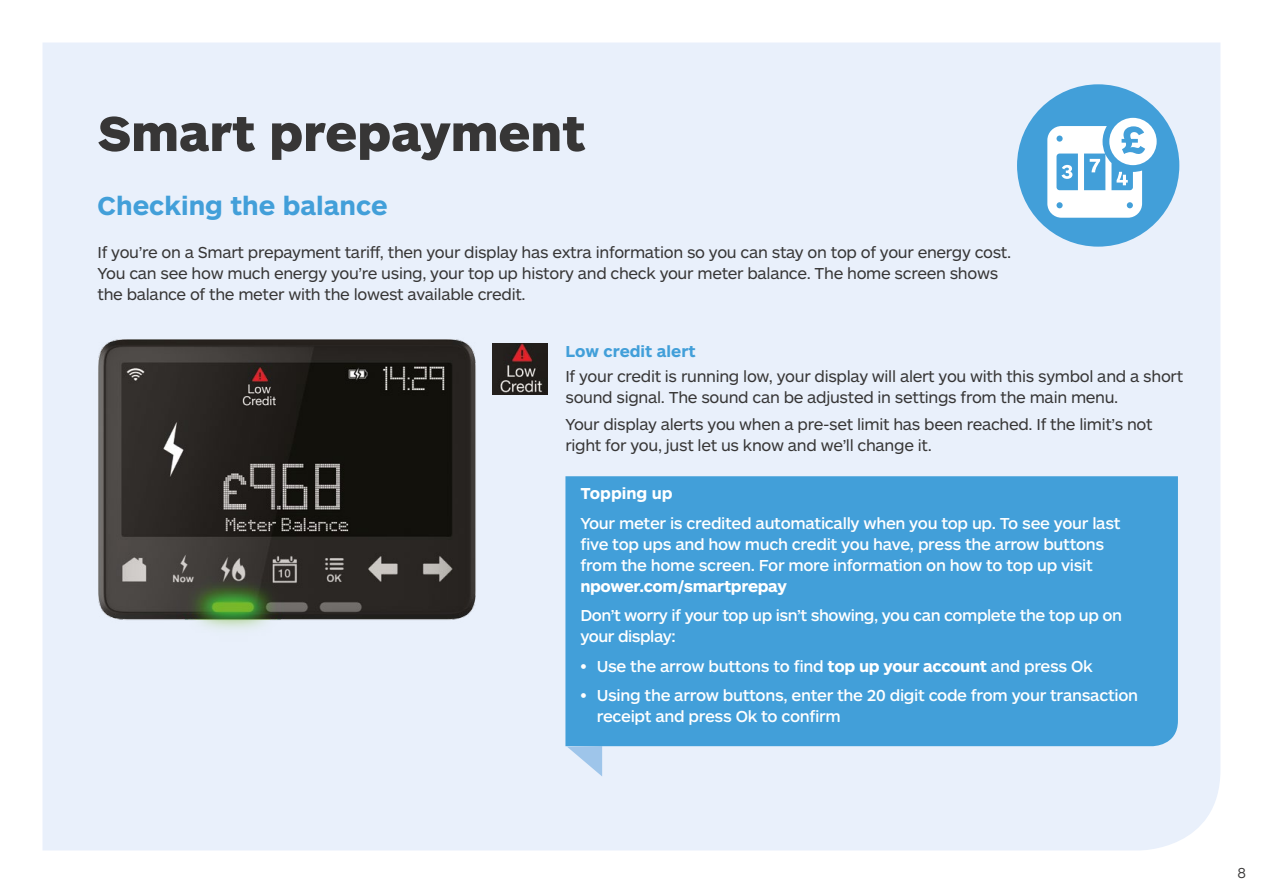
<style>
.page{position:relative;width:1263px;height:893px;background:#fff}
.page>*{position:absolute;margin:0;border:0;box-sizing:border-box;transform-origin:0 0}
.t1{font:900 51px "ARS Maquette Pro";color:#373636}
.t2{font:700 27px "ARS Maquette Pro";color:#429fd9}
.t3{font:16.5px/21px "ARS Maquette Pro";letter-spacing:-.02em;color:#373636}
.t4{font:500 16.5px/21px "ARS Maquette Pro";letter-spacing:-.02em;color:#fff}
.t5{font:700 16.5px "ARS Maquette Pro";letter-spacing:-.02em;color:#fff}
.t6{font:700 16.5px "ARS Maquette Pro";color:#429fd9}
.t7{font:700 16.5px "ARS Maquette Pro";color:#fff}
.t8{font:300 15px "ARS Maquette Pro";color:#373636}
.s1{font-weight:700}
</style>
<div class="page">
<div style="left:43px;top:43px;width:1177px;height:807px;background:#e9f0fb"></div>
<img style="left:80px;top:324px;width:413px;height:321px">
<img style="left:493px;top:343px;width:55px;height:51px">
<svg style="left:567px;top:746px;width:35px;height:30px"></svg>
<div style="left:565px;top:476px;width:613px;height:270px;background:#429fd9"></div>
<svg style="left:1017px;top:84px;width:162px;height:163px"></svg>
<h1 class="t1" style="left:98px;top:100px;width:489px">Smart prepayment</h1>
<h2 class="t2" style="left:98px;top:188px;width:292px">Checking the balance</h2>
<p class="t3" style="left:98px;top:241px;width:915px">If you’re on a Smart prepayment tariff, then your display has extra information so you can stay on top of your energy cost.<br>You can see how much energy you’re using, your top up history and check your meter balance. The home screen shows the balance of the meter with the lowest available credit.</p>
<p class="t6" style="left:565px;top:340px;width:132px">Low credit alert</p>
<p class="t3" style="left:565px;top:365px;width:619px">If your credit is running low, your display will alert you with this symbol and a short sound signal. The sound can be adjusted in settings from the main menu.</p>
<p class="t3" style="left:565px;top:413px;width:589px">Your display alerts you when a pre-set limit has been reached. If the limit’s not right for you, just let us know and we’ll change it.</p>
<p class="t7" style="left:580px;top:483px;width:94px">Topping up</p>
<p class="t4" style="left:580px;top:511px;width:542px">Your meter is credited automatically when you top up. To see your last five top ups and how much credit you have, press the arrow buttons from the home screen. For more information on how to top up visit</p>
<p class="t5" style="left:580px;top:575px;width:208px">npower.com/smartprepay</p>
<p class="t4" style="left:580px;top:604px;width:543px">Don’t worry if your top up isn’t showing, you can complete the top up on your display:</p>
<p class="t4" style="left:580px;top:654px;width:514px">• Use the arrow buttons to find <span class="s1">top up your account</span> and press Ok</p>
<p class="t4" style="left:597px;top:684px;width:543px;text-indent:-16px">• Using the arrow buttons, enter the 20 digit code from your transaction receipt and press Ok to confirm</p>
<p class="t8" style="left:1237px;top:863px;width:10px">8</p>
</div>
